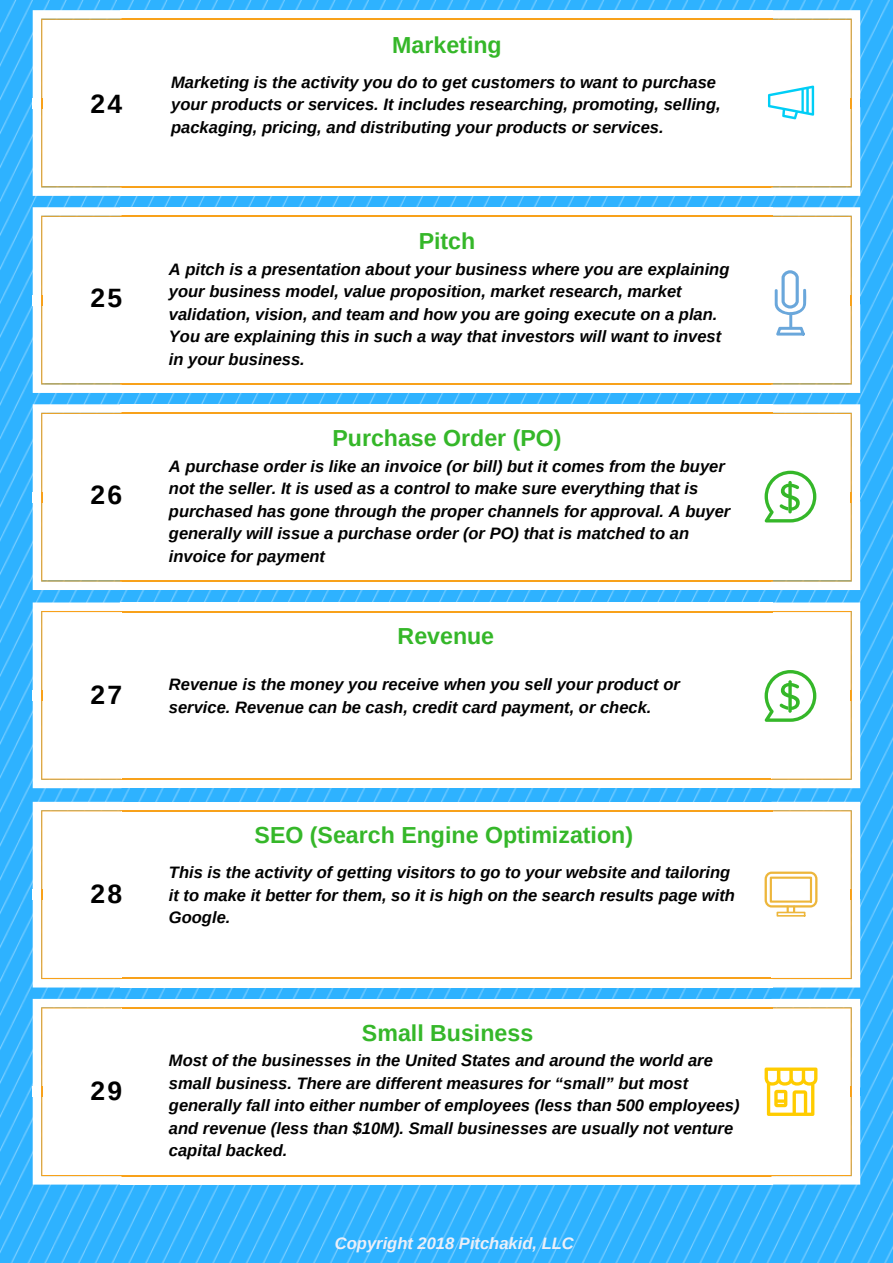
<style>
.page{position:relative;width:893px;height:1263px;background:#fff}
.page>*{position:absolute;margin:0;border:0;box-sizing:border-box;transform-origin:0 0}
.t1{font:700 26.55px "Arimo";letter-spacing:.09em;color:#000}
.t2{font:700 23.25px "Arimo";color:#35b729}
.t3{font:italic 700 16.5px/22.5px "Arimo";color:#000}
.t4{font:italic 700 16.5px "Arimo";color:#eceff8}
</style>
<div class="page">
<img style="left:0;top:0;width:893px;height:1263px">
<div style="left:120px;top:295px;width:653px;height:11px;background:#fff"></div>
<div style="left:120px;top:304px;width:653px;height:79px;background:#fff"></div>
<div style="left:120px;top:384px;width:653px;height:9px;background:#fff"></div>
<hr style="left:120px;top:383px;width:653px;height:1px;background:#f8a11a">
<div style="left:120px;top:217px;width:653px;height:79px;background:#fff"></div>
<div style="left:120px;top:207px;width:653px;height:9px;background:#fff"></div>
<hr style="left:120px;top:216px;width:653px;height:1px;background:#f8a11a">
<svg style="left:33px;top:207px;width:88px;height:186px"></svg>
<div style="left:120px;top:492px;width:653px;height:11px;background:#fff"></div>
<div style="left:120px;top:501px;width:653px;height:79px;background:#fff"></div>
<div style="left:120px;top:581px;width:653px;height:9px;background:#fff"></div>
<hr style="left:120px;top:580px;width:653px;height:1px;background:#f8a11a">
<div style="left:120px;top:414px;width:653px;height:79px;background:#fff"></div>
<div style="left:120px;top:404px;width:653px;height:9px;background:#fff"></div>
<hr style="left:120px;top:413px;width:653px;height:1px;background:#f8a11a">
<svg style="left:33px;top:404px;width:88px;height:186px"></svg>
<svg style="left:765px;top:404px;width:95px;height:186px"></svg>
<div style="left:120px;top:690px;width:653px;height:11px;background:#fff"></div>
<div style="left:120px;top:700px;width:653px;height:79px;background:#fff"></div>
<div style="left:120px;top:780px;width:653px;height:8px;background:#fff"></div>
<hr style="left:120px;top:779px;width:653px;height:1px;background:#f8a11a">
<div style="left:120px;top:612px;width:653px;height:79px;background:#fff"></div>
<div style="left:120px;top:602px;width:653px;height:9px;background:#fff"></div>
<hr style="left:120px;top:611px;width:653px;height:1px;background:#f8a11a">
<svg style="left:33px;top:602px;width:88px;height:186px"></svg>
<svg style="left:765px;top:602px;width:95px;height:186px"></svg>
<div style="left:120px;top:889px;width:653px;height:11px;background:#fff"></div>
<div style="left:120px;top:899px;width:653px;height:79px;background:#fff"></div>
<div style="left:120px;top:979px;width:653px;height:8px;background:#fff"></div>
<hr style="left:120px;top:978px;width:653px;height:1px;background:#f8a11a">
<div style="left:120px;top:811px;width:653px;height:79px;background:#fff"></div>
<div style="left:120px;top:802px;width:653px;height:8px;background:#fff"></div>
<hr style="left:120px;top:810px;width:653px;height:1px;background:#f8a11a">
<svg style="left:33px;top:802px;width:88px;height:185px"></svg>
<div style="left:120px;top:1086px;width:653px;height:11px;background:#fff"></div>
<div style="left:120px;top:1096px;width:653px;height:79px;background:#fff"></div>
<div style="left:120px;top:1176px;width:653px;height:8px;background:#fff"></div>
<hr style="left:120px;top:1175px;width:653px;height:1px;background:#f8a11a">
<div style="left:120px;top:1008px;width:653px;height:79px;background:#fff"></div>
<div style="left:120px;top:999px;width:653px;height:8px;background:#fff"></div>
<hr style="left:120px;top:1007px;width:653px;height:1px;background:#f8a11a">
<svg style="left:33px;top:999px;width:88px;height:185px"></svg>
<div style="left:120px;top:98px;width:653px;height:10px;background:#fff"></div>
<div style="left:120px;top:107px;width:653px;height:79px;background:#fff"></div>
<div style="left:120px;top:187px;width:653px;height:9px;background:#fff"></div>
<hr style="left:120px;top:186px;width:653px;height:1px;background:#f8a11a">
<div style="left:120px;top:20px;width:653px;height:79px;background:#fff"></div>
<div style="left:120px;top:10px;width:653px;height:9px;background:#fff"></div>
<hr style="left:120px;top:19px;width:653px;height:1px;background:#f8a11a">
<svg style="left:33px;top:10px;width:88px;height:186px"></svg>
<svg style="left:768px;top:10px;width:92px;height:186px"></svg>
<svg style="left:765px;top:802px;width:95px;height:185px"></svg>
<svg style="left:765px;top:999px;width:95px;height:185px"></svg>
<svg style="left:771px;top:207px;width:89px;height:186px"></svg>
<h1 class="t1" style="left:90px;top:89px;width:33px">24</h1>
<h1 class="t1" style="left:90px;top:283px;width:33px">25</h1>
<h1 class="t1" style="left:90px;top:480px;width:33px">26</h1>
<h1 class="t1" style="left:90px;top:680px;width:33px">27</h1>
<h1 class="t1" style="left:90px;top:879px;width:33px">28</h1>
<h1 class="t1" style="left:90px;top:1076px;width:33px">29</h1>
<h2 class="t2" style="left:392px;top:32px;width:111px">Marketing</h2>
<p class="t3" style="left:171px;top:71px;width:551px">Marketing is the activity you do to get customers to want to purchase your products or services. It includes researching, promoting, selling, packaging, pricing, and distributing your products or services.</p>
<h2 class="t2" style="left:419px;top:228px;width:58px">Pitch</h2>
<p class="t3" style="left:169px;top:258px;width:562px">A pitch is a presentation about your business where you are explaining your business model, value proposition, market research, market validation, vision, and team and how you are going execute on a plan.<br>You are explaining this in such a way that investors will want to invest in your business.</p>
<h2 class="t2" style="left:332px;top:425px;width:231px">Purchase Order (PO)</h2>
<p class="t3" style="left:169px;top:455px;width:563px">A purchase order is like an invoice (or bill) but it comes from the buyer not the seller. It is used as a control to make sure everything that is purchased has gone through the proper channels for approval. A buyer generally will issue a purchase order (or PO) that is matched to an invoice for payment</p>
<h2 class="t2" style="left:398px;top:623px;width:98px">Revenue</h2>
<p class="t3" style="left:169px;top:673px;width:512px">Revenue is the money you receive when you sell your product or service. Revenue can be cash, credit card payment, or check.</p>
<h2 class="t2" style="left:255px;top:822px;width:380px">SEO (Search Engine Optimization)</h2>
<p class="t3" style="left:169px;top:861px;width:568px">This is the activity of getting visitors to go to your website and tailoring it to make it better for them, so it is high on the search results page with<br>Google.</p>
<h2 class="t2" style="left:362px;top:1019px;width:173px">Small Business</h2>
<p class="t3" style="left:169px;top:1049px;width:572px">Most of the businesses in the United States and around the world are small business. There are different measures for “small” but most generally fall into either number of employees (less than 500 employees) and revenue (less than $10M). Small businesses are usually not venture capital backed.</p>
<p class="t4" style="left:335px;top:1234px;width:240px">Copyright 2018 Pitchakid, LLC</p>
</div>
